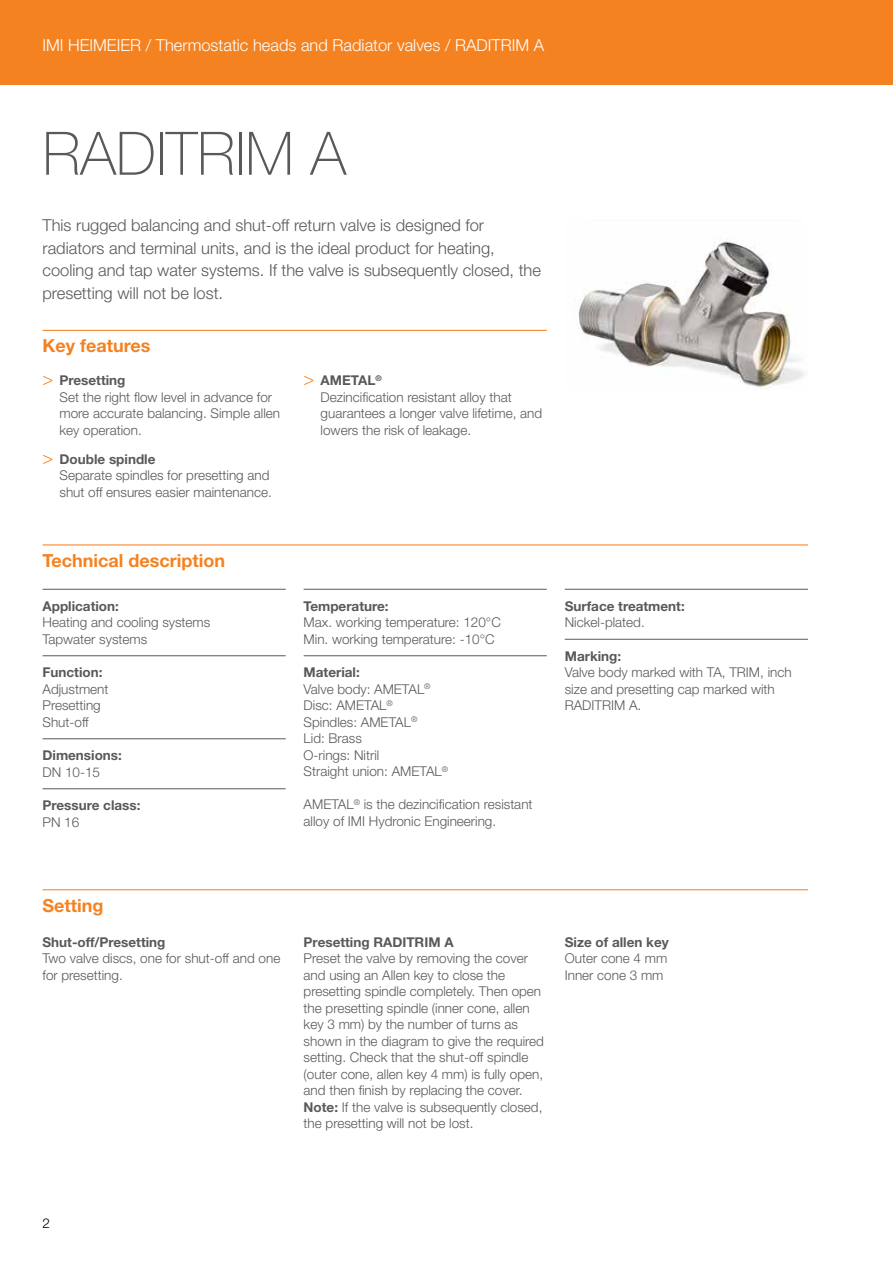
<style>
.page{position:relative;width:893px;height:1263px;background:#fff}
.page>*{position:absolute;margin:0;border:0;box-sizing:border-box;transform-origin:0 0}
.t1{font:100 60px "Helvetica Neue LT";color:#58595b}
.t2{font:700 18px "Helvetica Neue LT Std";color:#f58220}
.t3{font:300 16.5px/22.5px "Helvetica Neue LT Std";color:#58595b}
.t4{font:300 16.5px "Helvetica Neue LT Std";color:#fff}
.t5{font:300 13.5px/16.5px "Helvetica Neue LT Std";color:#58595b}
.t6{font:700 13.5px "Helvetica Neue LT Std";color:#58595b}
.t7{font:300 13.5px "Helvetica Neue LT Std";color:#000}
.s1{font-size:18px;color:#f58220}
.s2{font-weight:700}
</style>
<div class="page">
<div style="left:0;top:0;width:893px;height:85px;background:#f58220"></div>
<hr style="left:43px;top:330px;width:504px;height:1px;background:#f58220">
<hr style="left:43px;top:544px;width:765px;height:1px;background:#f58220">
<hr style="left:43px;top:589px;width:243px;height:1px;background:#58595b">
<hr style="left:43px;top:655px;width:243px;height:1px;background:#58595b">
<hr style="left:43px;top:738px;width:243px;height:1px;background:#58595b">
<hr style="left:43px;top:788px;width:243px;height:1px;background:#58595b">
<hr style="left:304px;top:589px;width:243px;height:1px;background:#58595b">
<hr style="left:304px;top:655px;width:243px;height:1px;background:#58595b">
<hr style="left:565px;top:589px;width:243px;height:1px;background:#58595b">
<hr style="left:565px;top:639px;width:243px;height:1px;background:#58595b">
<hr style="left:43px;top:889px;width:765px;height:1px;background:#f58220">
<img style="left:578px;top:241px;width:226px;height:148px">
<p class="t4" style="left:43px;top:35px;width:503px">IMI HEIMEIER / Thermostatic heads and Radiator valves / RADITRIM A</p>
<h1 class="t1" style="left:43px;top:119px;width:305px">RADITRIM A</h1>
<p class="t3" style="left:43px;top:214px;width:500px">This rugged balancing and shut-off return valve is designed for radiators and terminal units, and is the ideal product for heating, cooling and tap water systems. If the valve is subsequently closed, the presetting will not be lost.</p>
<h2 class="t2" style="left:43px;top:335px;width:110px">Key features</h2>
<p class="t5" style="left:60px;top:372px;width:222px;text-indent:-17px"><span class="s1">&gt;</span> <span class="s2">Presetting<br></span>Set the right flow level in advance for more accurate balancing. Simple allen key operation.</p>
<p class="t5" style="left:60px;top:450px;width:214px;text-indent:-17px"><span class="s1">&gt;</span> <span class="s2">Double spindle<br></span>Separate spindles for presetting and shut off ensures easier maintenance.</p>
<p class="t5" style="left:321px;top:372px;width:223px;text-indent:-17px"><span class="s1">&gt;</span> <span class="s2">AMETAL</span><sup>®<br></sup>Dezincification resistant alloy that guarantees a longer valve lifetime, and lowers the risk of leakage.</p>
<h2 class="t2" style="left:43px;top:549px;width:184px">Technical description</h2>
<p class="t6" style="left:43px;top:598px;width:78px">Application:</p>
<p class="t5" style="left:43px;top:614px;width:169px">Heating and cooling systems<br>Tapwater systems</p>
<p class="t6" style="left:43px;top:664px;width:62px">Function:</p>
<p class="t5" style="left:43px;top:680px;width:67px">Adjustment<br>Presetting<br>Shut-off</p>
<p class="t6" style="left:43px;top:747px;width:81px">Dimensions:</p>
<p class="t5" style="left:43px;top:763px;width:59px">DN 10-15</p>
<p class="t6" style="left:43px;top:797px;width:100px">Pressure class:</p>
<p class="t5" style="left:43px;top:813px;width:38px">PN 16</p>
<p class="t6" style="left:304px;top:598px;width:86px">Temperature:</p>
<p class="t5" style="left:304px;top:614px;width:199px">Max. working temperature: 120°C<br>Min. working temperature: -10°C</p>
<p class="t5" style="left:304px;top:664px;width:146px"><span class="s2">Material:<br></span>Valve body: AMETAL<sup>®<br></sup>Disc: AMETAL<sup>®<br></sup>Spindles: AMETAL<sup>®<br></sup>Lid: Brass<br>O-rings: Nitril<br>Straight union: AMETAL<sup>®</sup></p>
<p class="t5" style="left:304px;top:796px;width:230px">AMETAL<sup>®</sup> is the dezincification resistant alloy of IMI Hydronic Engineering.</p>
<p class="t6" style="left:565px;top:598px;width:122px">Surface treatment:</p>
<p class="t5" style="left:565px;top:614px;width:82px">Nickel-plated.</p>
<p class="t6" style="left:565px;top:648px;width:58px">Marking:</p>
<p class="t5" style="left:565px;top:664px;width:228px">Valve body marked with TA, TRIM, inch size and presetting cap marked with<br>RADITRIM A.</p>
<h2 class="t2" style="left:43px;top:894px;width:63px">Setting</h2>
<p class="t6" style="left:43px;top:933px;width:125px">Shut-off/Presetting</p>
<p class="t5" style="left:43px;top:950px;width:239px">Two valve discs, one for shut-off and one for presetting.</p>
<p class="t6" style="left:304px;top:933px;width:151px">Presetting RADITRIM A</p>
<p class="t5" style="left:304px;top:950px;width:242px">Preset the valve by removing the cover and using an Allen key to close the presetting spindle completely. Then open the presetting spindle (inner cone, allen key 3 mm) by the number of turns as shown in the diagram to give the required setting. Check that the shut-off spindle (outer cone, allen key 4 mm) is fully open, and then finish by replacing the cover.<br><span class="s2">Note:</span> If the valve is subsequently closed, the presetting will not be lost.</p>
<p class="t6" style="left:565px;top:933px;width:105px">Size of allen key</p>
<p class="t5" style="left:565px;top:950px;width:104px">Outer cone 4 mm<br>Inner cone 3 mm</p>
<p class="t7" style="left:43px;top:1215px;width:9px">2</p>
</div>
